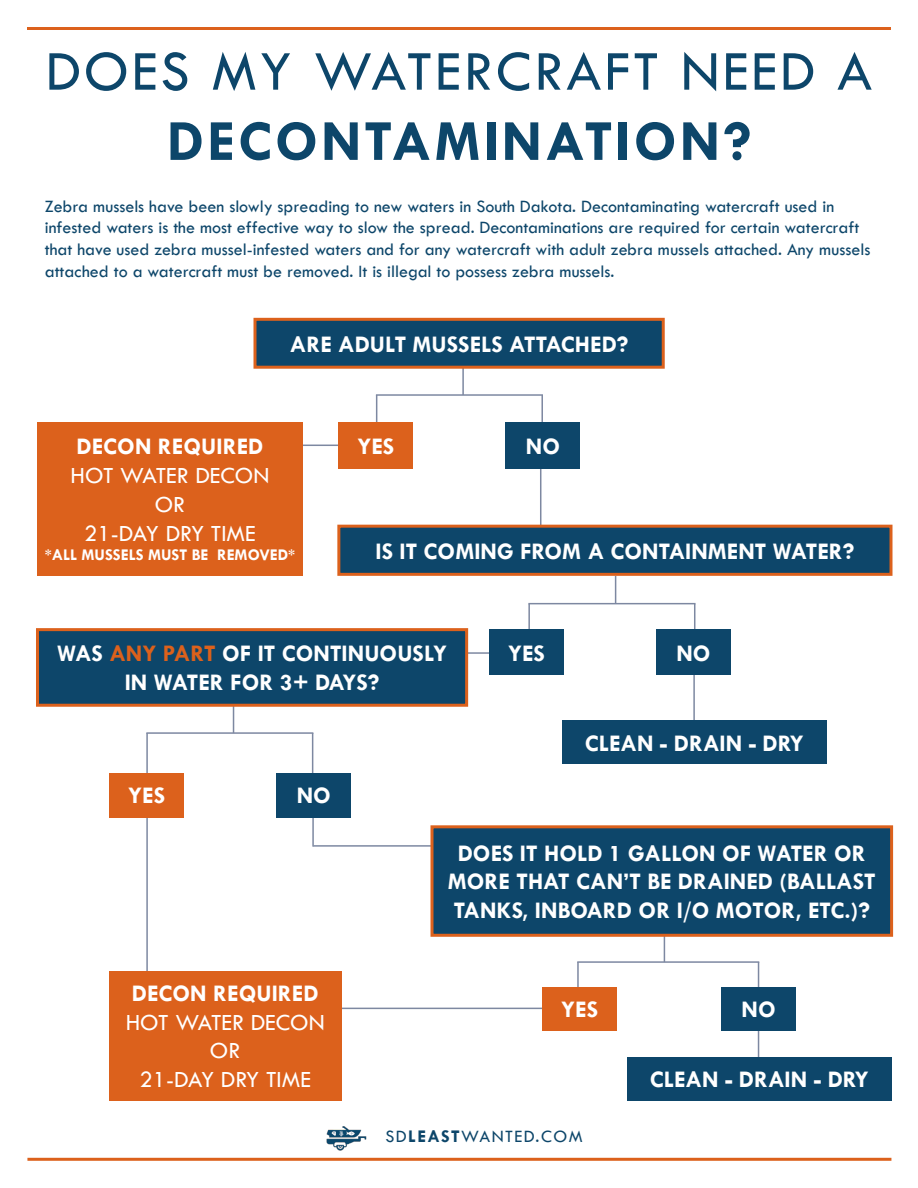
<style>
.page{position:relative;width:918px;height:1188px;background:#fff}
.page>*{position:absolute;margin:0;border:0;box-sizing:border-box;transform-origin:0 0}
.t1{font:58.5px "Tw Cen";letter-spacing:.05em;color:#0d466a}
.t2{font:700 58.5px "Tw Cen";letter-spacing:.05em;color:#0d466a}
.question_header{font:700 24px/28.8px "Tw Cen";color:#fff;text-align:center}
.question_header-2{font:24px "Tw Cen";color:#fff}
.Paragraph{font:18px/21.6px "Tw Cen";color:#0d466a}
.Paragraph-2{font:18px "Tw Cen";letter-spacing:.08em;color:#0d466a}
.question_header-3{font:700 16.5px "Tw Cen";color:#fff}
.s1{color:#dc611c}
.s2{font-weight:700}
</style>
<div class="page">
<hr style="left:27px;top:27px;width:864px;height:3px;background:#dc611c">
<img style="left:326px;top:1126px;width:41px;height:24px">
<hr style="left:27px;top:1158px;width:864px;height:3px;background:#dc611c">
<hr style="left:376px;top:394px;width:167px;height:2px;background:#7d88a1">
<hr style="left:462px;top:367px;width:2px;height:28px;background:#7d88a1">
<svg style="left:376px;top:396px;width:1px;height:26px"></svg>
<hr style="left:541px;top:395px;width:2px;height:27px;background:#7d88a1">
<hr style="left:540px;top:469px;width:1px;height:61px;background:#7d88a1">
<hr style="left:292px;top:445px;width:51px;height:1px;background:#7d88a1">
<hr style="left:528px;top:603px;width:167px;height:1px;background:#7d88a1">
<svg style="left:615px;top:576px;width:1px;height:27px"></svg>
<hr style="left:528px;top:604px;width:2px;height:27px;background:#7d88a1">
<svg style="left:694px;top:604px;width:1px;height:26px"></svg>
<hr style="left:146px;top:732px;width:167px;height:2px;background:#7d88a1">
<svg style="left:233px;top:707px;width:1px;height:25px"></svg>
<hr style="left:146px;top:733px;width:2px;height:245px;background:#7d88a1">
<hr style="left:312px;top:733px;width:1px;height:46px;background:#7d88a1">
<hr style="left:693px;top:675px;width:2px;height:48px;background:#7d88a1">
<hr style="left:312px;top:806px;width:2px;height:41px;background:#7d88a1">
<hr style="left:313px;top:845px;width:124px;height:2px;background:#7d88a1">
<hr style="left:577px;top:961px;width:182px;height:2px;background:#7d88a1">
<svg style="left:664px;top:937px;width:1px;height:24px"></svg>
<hr style="left:577px;top:962px;width:2px;height:63px;background:#7d88a1">
<hr style="left:758px;top:962px;width:1px;height:101px;background:#7d88a1">
<hr style="left:341px;top:1008px;width:202px;height:1px;background:#7d88a1">
<hr style="left:443px;top:652px;width:46px;height:2px;background:#7d88a1">
<div style="left:255px;top:319px;width:408px;height:48px;background:#0d466a"></div>
<div style="left:254px;top:318px;width:411px;height:51px;border:3px solid #dc611c"></div>
<div style="left:339px;top:422px;width:74px;height:47px;background:#dc611c"></div>
<div style="left:506px;top:422px;width:74px;height:47px;background:#0d466a"></div>
<div style="left:339px;top:526px;width:552px;height:48px;background:#0d466a"></div>
<div style="left:337px;top:525px;width:555px;height:51px;border:3px solid #dc611c"></div>
<div style="left:38px;top:630px;width:429px;height:75px;background:#0d466a"></div>
<div style="left:36px;top:628px;width:432px;height:79px;border:3px solid #dc611c"></div>
<div style="left:110px;top:773px;width:74px;height:45px;background:#dc611c"></div>
<div style="left:277px;top:773px;width:74px;height:45px;background:#0d466a"></div>
<div style="left:543px;top:987px;width:74px;height:44px;background:#dc611c"></div>
<div style="left:37px;top:422px;width:266px;height:154px;background:#dc611c"></div>
<div style="left:109px;top:971px;width:232px;height:130px;background:#dc611c"></div>
<div style="left:562px;top:720px;width:264px;height:44px;background:#0d466a"></div>
<div style="left:489px;top:630px;width:75px;height:45px;background:#0d466a"></div>
<div style="left:657px;top:630px;width:74px;height:45px;background:#0d466a"></div>
<div style="left:432px;top:827px;width:460px;height:108px;background:#0d466a"></div>
<div style="left:430px;top:825px;width:463px;height:112px;border:3px solid #dc611c"></div>
<div style="left:627px;top:1057px;width:265px;height:44px;background:#0d466a"></div>
<div style="left:722px;top:987px;width:74px;height:44px;background:#0d466a"></div>
<p class="t1" style="left:46px;top:36px;width:828px">DOES MY WATERCRAFT NEED A</p>
<p class="t2" style="left:167px;top:106px;width:586px">DECONTAMINATION?</p>
<p class="Paragraph" style="left:45px;top:195px;width:827px">Zebra mussels have been slowly spreading to new waters in South Dakota. Decontaminating watercraft used in infested waters is the most effective way to slow the spread. Decontaminations are required for certain watercraft that have used zebra mussel-infested waters and for any watercraft with adult zebra mussels attached. Any mussels attached to a watercraft must be removed. It is illegal to possess zebra mussels.</p>
<p class="question_header" style="left:290px;top:329px;width:340px">ARE ADULT MUSSELS ATTACHED?</p>
<p class="question_header" style="left:77px;top:432px;width:188px">DECON REQUIRED</p>
<p class="question_header-2" style="left:71px;top:461px;width:200px">HOT WATER DECON</p>
<p class="question_header-2" style="left:155px;top:490px;width:32px">OR</p>
<p class="question_header-2" style="left:84px;top:519px;width:173px">21-DAY DRY TIME</p>
<p class="question_header-3" style="left:45px;top:545px;width:252px">*ALL MUSSELS MUST BE REMOVED*</p>
<p class="question_header" style="left:357px;top:431px;width:38px">YES</p>
<p class="question_header" style="left:526px;top:431px;width:36px">NO</p>
<p class="question_header" style="left:375px;top:536px;width:481px">IS IT COMING FROM A CONTAINMENT WATER?</p>
<p class="question_header" style="left:57px;top:639px;width:391px">WAS <span class="s1">ANY PART</span> OF IT CONTINUOUSLY<br>IN WATER FOR 3+ DAYS?</p>
<p class="question_header" style="left:128px;top:781px;width:38px">YES</p>
<p class="question_header" style="left:297px;top:781px;width:36px">NO</p>
<p class="question_header" style="left:508px;top:638px;width:38px">YES</p>
<p class="question_header" style="left:676px;top:638px;width:36px">NO</p>
<p class="question_header" style="left:585px;top:728px;width:220px">CLEAN - DRAIN - DRY</p>
<p class="question_header" style="left:132px;top:978px;width:188px">DECON REQUIRED</p>
<p class="question_header-2" style="left:126px;top:1008px;width:200px">HOT WATER DECON</p>
<p class="question_header-2" style="left:210px;top:1036px;width:32px">OR</p>
<p class="question_header-2" style="left:140px;top:1065px;width:173px">21-DAY DRY TIME</p>
<p class="question_header" style="left:448px;top:838px;width:429px">DOES IT HOLD 1 GALLON OF WATER OR<br>MORE THAT CAN’T BE DRAINED (BALLAST<br>TANKS, INBOARD OR I/O MOTOR, ETC.)?</p>
<p class="question_header" style="left:561px;top:995px;width:38px">YES</p>
<p class="Paragraph-2" style="left:385px;top:1126px;width:199px">SD<span class="s2">LEAST</span>WANTED.COM</p>
<p class="question_header" style="left:742px;top:995px;width:36px">NO</p>
<p class="question_header" style="left:650px;top:1064px;width:220px">CLEAN - DRAIN - DRY</p>
</div>
